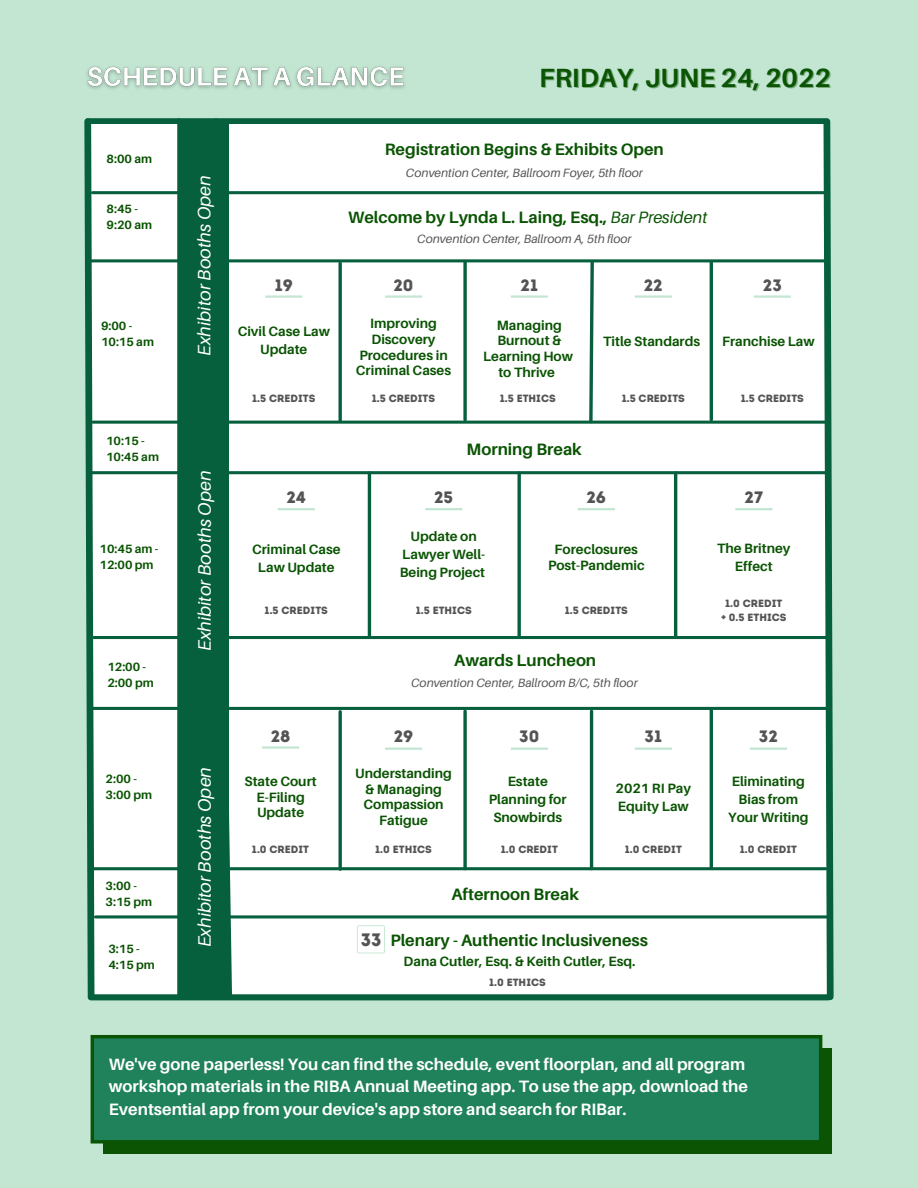
<style>
.page{position:relative;width:918px;height:1188px;background:#c3e6d2}
.page>*{position:absolute;margin:0;border:0;box-sizing:border-box;transform-origin:0 0}
.t1{font:700 26.4px "Aileron";color:#0a5403}
.t2{font:italic 18px "Aileron";color:#fff}
.t3{font:18px "Intro Rust Base";color:#545454}
.t4{font:700 16.5px/22.5px "Aileron";color:#fff}
.t5{font:700 16.5px "Aileron";color:#0a5403}
.t6{font:16.5px "Intro Rust Base";color:#545454}
.t7{font:700 13.5px/15.8px "Aileron";color:#0a5403;text-align:center}
.t8{font:italic 12px "Aileron";color:#545454}
.t9{font:700 12px/16px "Aileron";color:#0a5403}
.t10{font:10.5px/14px "Intro Rust Base";color:#545454;text-align:center}
.s1{font-weight:400;font-style:italic}
</style>
<div class="page">
<div style="left:88px;top:118px;width:737px;height:7px;background:#06603d"></div>
<div style="left:91px;top:124px;width:736px;height:873px;background:#fff"></div>
<svg style="left:177px;top:124px;width:2px;height:870px;background:#247354"></svg>
<svg style="left:84px;top:118px;width:14px;height:883px"></svg>
<hr style="left:93px;top:191px;width:734px;height:3px;background:#06603d">
<svg style="left:90px;top:259px;width:730px;height:4px;background:#3e8468"></svg>
<hr style="left:93px;top:421px;width:735px;height:3px;background:#06603d">
<hr style="left:91px;top:867px;width:735px;height:3px;background:#06603d">
<div style="left:179px;top:121px;width:50px;height:877px;background:#06603d"></div>
<div style="left:91px;top:994px;width:737px;height:7px;background:#06603d"></div>
<svg style="left:338px;top:263px;width:4px;height:158px"></svg>
<svg style="left:213px;top:118px;width:21px;height:877px"></svg>
<hr style="left:91px;top:707px;width:735px;height:3px;background:#06603d">
<svg style="left:96px;top:915px;width:724px;height:4px;background:#3b8166"></svg>
<hr style="left:92px;top:471px;width:735px;height:3px;background:#06603d">
<svg style="left:463px;top:262px;width:4px;height:158px"></svg>
<svg style="left:587px;top:259px;width:9px;height:165px"></svg>
<hr style="left:710px;top:262px;width:3px;height:158px;background:#06603d">
<hr style="left:94px;top:636px;width:734px;height:3px;background:#06603d">
<svg style="left:338px;top:712px;width:4px;height:156px"></svg>
<hr style="left:368px;top:473px;width:3px;height:163px;background:#06603d">
<svg style="left:517px;top:474px;width:4px;height:162px"></svg>
<hr style="left:674px;top:473px;width:3px;height:163px;background:#06603d">
<svg style="left:463px;top:711px;width:4px;height:157px"></svg>
<hr style="left:590px;top:711px;width:3px;height:158px;background:#06603d">
<hr style="left:710px;top:710px;width:3px;height:157px;background:#06603d">
<hr style="left:265px;top:295px;width:37px;height:3px;background:#c3e6d2">
<hr style="left:385px;top:295px;width:37px;height:3px;background:#c3e6d2">
<hr style="left:511px;top:295px;width:37px;height:3px;background:#c3e6d2">
<hr style="left:754px;top:295px;width:37px;height:3px;background:#c3e6d2">
<hr style="left:278px;top:508px;width:37px;height:2px;background:#c3e6d2">
<hr style="left:425px;top:508px;width:37px;height:2px;background:#c3e6d2">
<hr style="left:578px;top:508px;width:37px;height:2px;background:#c3e6d2">
<hr style="left:735px;top:508px;width:37px;height:2px;background:#c3e6d2">
<hr style="left:262px;top:746px;width:37px;height:3px;background:#c3e6d2">
<hr style="left:385px;top:748px;width:37px;height:2px;background:#c3e6d2">
<hr style="left:511px;top:748px;width:37px;height:2px;background:#c3e6d2">
<hr style="left:635px;top:748px;width:37px;height:2px;background:#c3e6d2">
<hr style="left:750px;top:748px;width:37px;height:2px;background:#c3e6d2">
<svg style="left:820px;top:118px;width:14px;height:883px"></svg>
<svg style="left:357px;top:925px;width:28px;height:28px"></svg>
<hr style="left:635px;top:295px;width:37px;height:3px;background:#c3e6d2">
<div style="left:104px;top:1048px;width:728px;height:105px;background:#0a5403"></div>
<svg style="left:91px;top:1035px;width:731px;height:109px;background:#1d7e54"></svg>
<img style="left:87px;top:66px;width:318px;height:23px">
<p class="t9" style="left:107px;top:151px;width:47px">8:00 am</p>
<p class="t9" style="left:107px;top:201px;width:47px">8:45 -<br>9:20 am</p>
<p class="t9" style="left:101px;top:317px;width:55px">9:00 -<br>10:15 am</p>
<p class="t9" style="left:106px;top:433px;width:55px">10:15 -<br>10:45 am</p>
<p class="t9" style="left:100px;top:540px;width:60px">10:45 am -<br>12:00 pm</p>
<p class="t9" style="left:107px;top:659px;width:48px">12:00 -<br>2:00 pm</p>
<p class="t9" style="left:106px;top:771px;width:48px">2:00 -<br>3:00 pm</p>
<p class="t9" style="left:106px;top:878px;width:48px">3:00 -<br>3:15 pm</p>
<p class="t9" style="left:108px;top:941px;width:48px">3:15 -<br>4:15 pm</p>
<h2 class="t2" style="left:193px;top:356px;width:182px;rotate:-90deg">Exhibitor Booths Open</h2>
<h2 class="t2" style="left:193px;top:651px;width:182px;rotate:-90deg">Exhibitor Booths Open</h2>
<h2 class="t2" style="left:193px;top:947px;width:182px;rotate:-90deg">Exhibitor Booths Open</h2>
<h1 class="t1" style="left:539px;top:61px;width:294px">FRIDAY, JUNE 24, 2022</h1>
<p class="t5" style="left:385px;top:139px;width:281px">Registration Begins &amp; Exhibits Open</p>
<p class="t8" style="left:406px;top:165px;width:238px">Convention Center, Ballroom Foyer, 5th floor</p>
<p class="t5" style="left:348px;top:207px;width:361px">Welcome by Lynda L. Laing, Esq., <span class="s1">Bar President</span></p>
<p class="t8" style="left:417px;top:231px;width:216px">Convention Center, Ballroom A, 5th floor</p>
<p class="t6" style="left:275px;top:276px;width:20px">19</p>
<p class="t6" style="left:394px;top:276px;width:22px">20</p>
<p class="t6" style="left:521px;top:276px;width:19px">21</p>
<p class="t6" style="left:644px;top:276px;width:20px">22</p>
<p class="t6" style="left:763px;top:276px;width:20px">23</p>
<p class="t7" style="left:238px;top:322px;width:94px;line-height:18px">Civil Case Law<br>Update</p>
<p class="t7" style="left:356px;top:315px;width:97px">Improving<br>Discovery<br>Procedures in<br>Criminal Cases</p>
<p class="t7" style="left:483px;top:317px;width:91px">Managing<br>Burnout &amp;<br>Learning How to Thrive</p>
<p class="t7" style="left:603px;top:333px;width:98px">Title Standards</p>
<p class="t7" style="left:722px;top:333px;width:94px">Franchise Law</p>
<p class="t10" style="left:252px;top:391px;width:65px">1.5 CREDITS</p>
<p class="t10" style="left:372px;top:391px;width:65px">1.5 CREDITS</p>
<p class="t10" style="left:500px;top:391px;width:58px">1.5 ETHICS</p>
<p class="t10" style="left:622px;top:391px;width:65px">1.5 CREDITS</p>
<p class="t5" style="left:467px;top:439px;width:117px">Morning Break</p>
<p class="t10" style="left:741px;top:391px;width:65px">1.5 CREDITS</p>
<p class="t6" style="left:286px;top:488px;width:21px">24</p>
<p class="t6" style="left:434px;top:488px;width:21px">25</p>
<p class="t6" style="left:586px;top:487px;width:21px">26</p>
<p class="t6" style="left:745px;top:488px;width:20px">27</p>
<p class="t7" style="left:252px;top:540px;width:90px;line-height:18px">Criminal Case<br>Law Update</p>
<p class="t7" style="left:400px;top:527px;width:87px;line-height:18px">Update on<br>Lawyer Well-<br>Being Project</p>
<p class="t7" style="left:548px;top:542px;width:98px">Foreclosures<br>Post-Pandemic</p>
<p class="t7" style="left:717px;top:539px;width:75px;line-height:18px">The Britney<br>Effect</p>
<p class="t10" style="left:265px;top:603px;width:65px">1.5 CREDITS</p>
<p class="t10" style="left:721px;top:596px;width:67px">1.0 CREDIT<br>+ 0.5 ETHICS</p>
<p class="t10" style="left:416px;top:603px;width:58px">1.5 ETHICS</p>
<p class="t10" style="left:565px;top:603px;width:65px">1.5 CREDITS</p>
<p class="t5" style="left:454px;top:650px;width:144px">Awards Luncheon</p>
<p class="t6" style="left:271px;top:727px;width:21px">28</p>
<p class="t8" style="left:411px;top:676px;width:228px">Convention Center, Ballroom B/C, 5th floor</p>
<p class="t6" style="left:394px;top:727px;width:21px">29</p>
<p class="t6" style="left:519px;top:727px;width:22px">30</p>
<p class="t6" style="left:645px;top:727px;width:19px">31</p>
<p class="t6" style="left:759px;top:727px;width:20px">32</p>
<p class="t7" style="left:244px;top:773px;width:74px">State Court<br>E-Filing<br>Update</p>
<p class="t7" style="left:355px;top:765px;width:98px">Understanding &amp; Managing<br>Compassion<br>Fatigue</p>
<p class="t7" style="left:489px;top:772px;width:79px;line-height:18px">Estate<br>Planning for<br>Snowbirds</p>
<p class="t7" style="left:616px;top:779px;width:77px;line-height:18px;text-align:left">2021 RI Pay<br>Equity Law</p>
<p class="t7" style="left:728px;top:772px;width:82px;line-height:18px">Eliminating<br>Bias from<br>Your Writing</p>
<p class="t10" style="left:252px;top:843px;width:59px">1.0 CREDIT</p>
<p class="t10" style="left:375px;top:843px;width:58px">1.0 ETHICS</p>
<p class="t10" style="left:501px;top:843px;width:59px">1.0 CREDIT</p>
<p class="t10" style="left:625px;top:843px;width:59px">1.0 CREDIT</p>
<p class="t10" style="left:740px;top:843px;width:59px">1.0 CREDIT</p>
<p class="t5" style="left:451px;top:884px;width:129px">Afternoon Break</p>
<h2 class="t3" style="left:361px;top:928px;width:22px">33</h2>
<p class="t5" style="left:390px;top:930px;width:259px">Plenary - Authentic Inclusiveness</p>
<p class="t7" style="left:404px;top:953px;width:234px">Dana Cutler, Esq. &amp; Keith Cutler, Esq.</p>
<p class="t10" style="left:489px;top:975px;width:58px">1.0 ETHICS</p>
<p class="t4" style="left:109px;top:1052px;width:641px">We've gone paperless! You can find the schedule, event floorplan, and all program workshop materials in the RIBA Annual Meeting app. To use the app, download the<br>Eventsential app from your device's app store and search for RIBar.</p>
</div>
